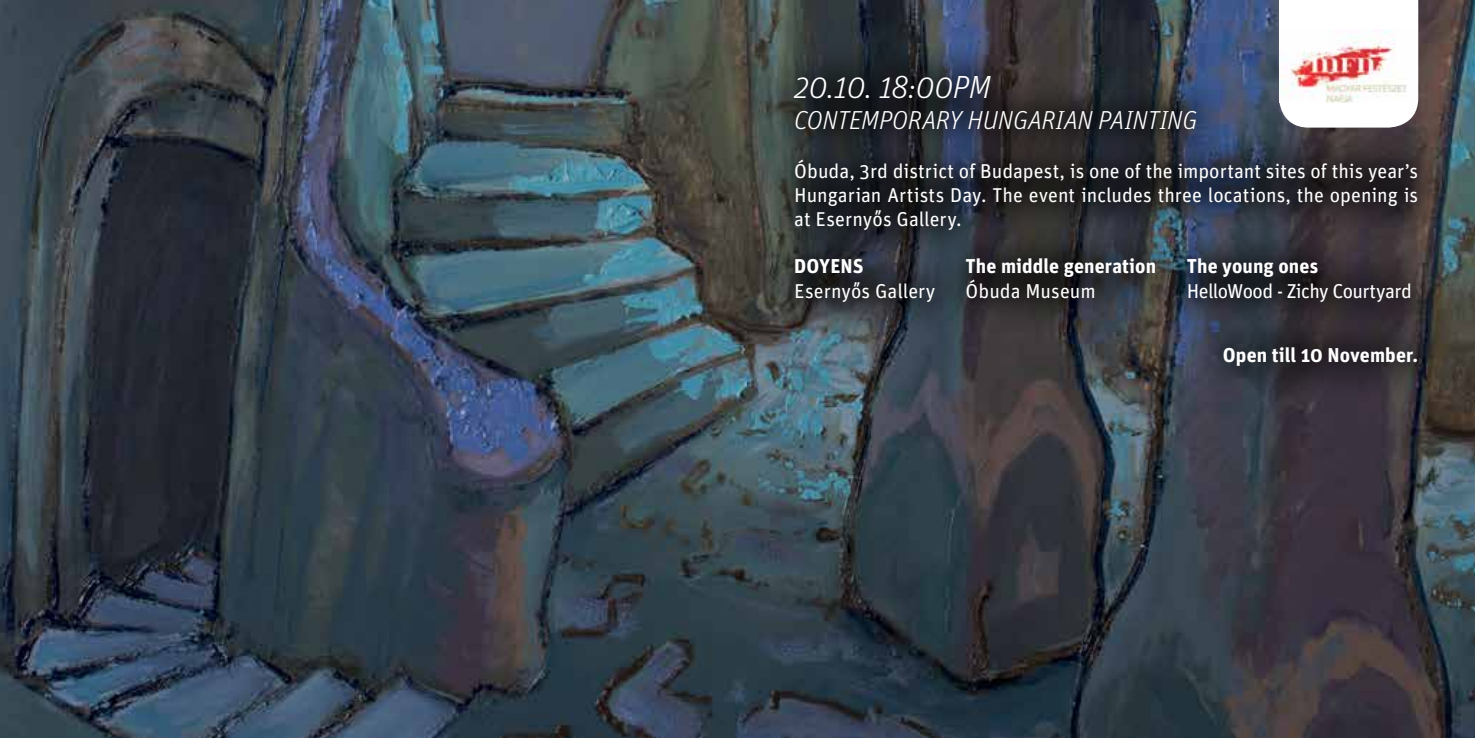
<style>
.page{position:relative;width:1475px;height:738px;background:#fff}
.page>*{position:absolute;margin:0;border:0;box-sizing:border-box;transform-origin:0 0}
.t1{font:italic 300 32px "Unit OT";letter-spacing:-.015em;color:#fff}
.t2{font:italic 300 26px "Unit OT";letter-spacing:-.01em;color:#fff}
.t3{font:20px/24px "Unit";color:#fff;text-align:justify}
.t4{font:700 20px "Unit OT";letter-spacing:.005em;color:#fff}
.t5{font:20px "Unit";letter-spacing:-.03em;color:#fff}
</style>
<div class="page">
<img style="left:0;top:0;width:1474px;height:737px">
<div style="left:758px;top:39px;width:694px;height:361px;background:#000;opacity:.75"></div>
<svg style="left:1278px;top:0;width:139px;height:127px"></svg>
<img style="left:1279px;top:30px;width:138px;height:73px">
<h1 class="t1" style="left:794px;top:68px;width:198px">20.10. 18:00PM</h1>
<h2 class="t2" style="left:794px;top:105px;width:404px">CONTEMPORARY HUNGARIAN PAINTING</h2>
<p class="t3" style="left:794px;top:157px;width:625px">Óbuda, 3rd district of Budapest, is one of the important sites of this year’s Hungarian Artists Day. The event includes three locations, the opening is at Esernyős Gallery.</p>
<p class="t4" style="left:794px;top:253px;width:71px">DOYENS</p>
<p class="t3" style="left:794px;top:277px;width:143px">Esernyős Gallery</p>
<p class="t4" style="left:965px;top:253px;width:192px">The middle generation</p>
<p class="t3" style="left:965px;top:277px;width:132px">Óbuda Museum</p>
<p class="t4" style="left:1186px;top:253px;width:133px">The young ones</p>
<p class="t5" style="left:1186px;top:277px;width:226px">HelloWood - Zichy Courtyard</p>
<p class="t4" style="left:1222px;top:341px;width:197px">Open till 10 November.</p>
</div>
